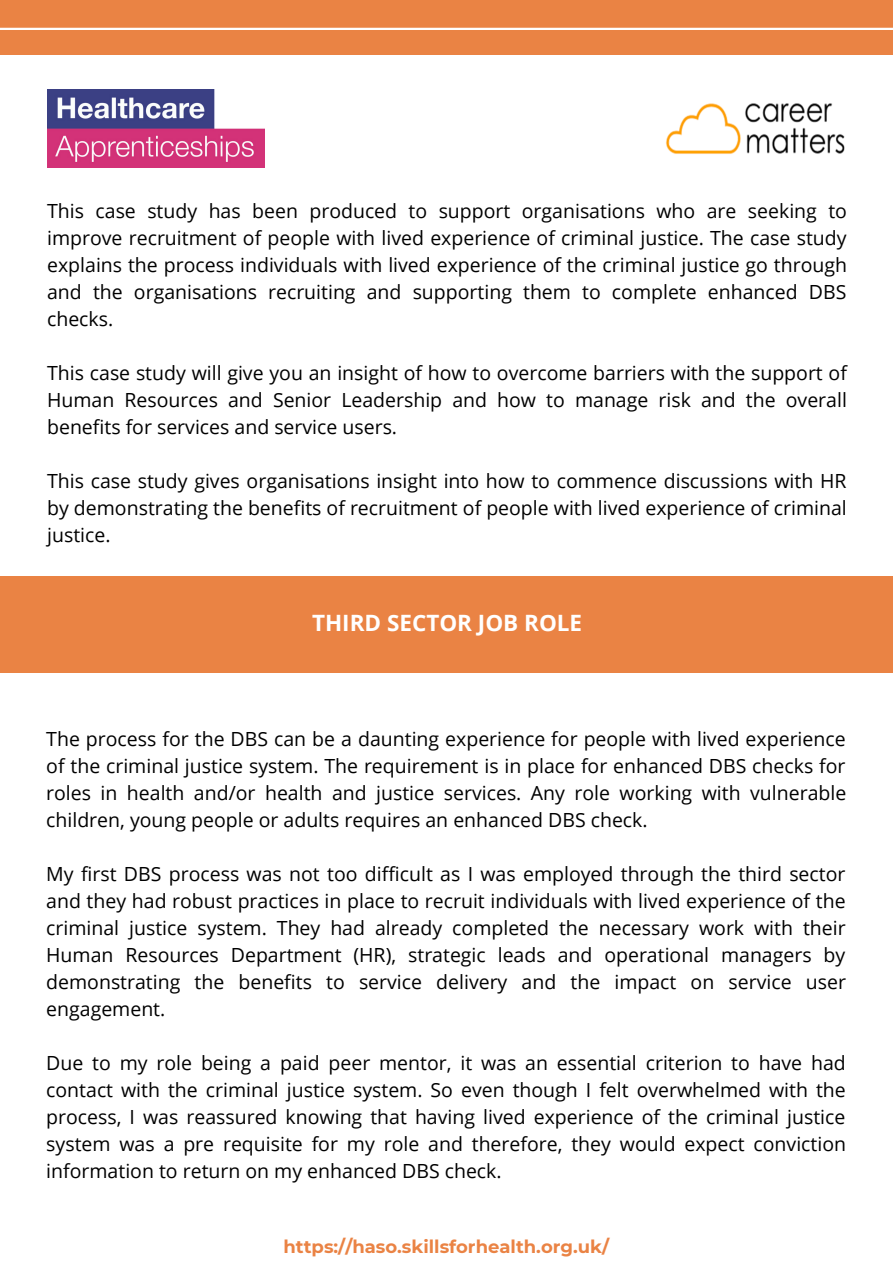
<style>
.page{position:relative;width:893px;height:1264px;background:#fff}
.page>*{position:absolute;margin:0;border:0;box-sizing:border-box;transform-origin:0 0}
.t1{font:700 22.5px "Open Sans";color:#fff}
.t2{font:19.5px/27px "Open Sans";color:#000;text-align:justify}
.t3{font:700 18px "Montserrat";color:#ea8344}
</style>
<div class="page">
<div style="left:0;top:576px;width:892px;height:96px;background:#ea8344"></div>
<img style="left:47px;top:89px;width:217px;height:79px">
<div style="left:0;top:0;width:892px;height:55px;background:#ea8344"></div>
<img style="left:666px;top:103px;width:179px;height:51px">
<hr style="left:0;top:28px;width:892px;height:2px;background:#fff">
<p class="t2" style="left:47px;top:197px;width:801px">This case study has been produced to support organisations who are seeking to improve recruitment of people with lived experience of criminal justice. The case study explains the process individuals with lived experience of the criminal justice go through and the organisations recruiting and supporting them to complete enhanced DBS checks.</p>
<p class="t2" style="left:47px;top:359px;width:801px">This case study will give you an insight of how to overcome barriers with the support of Human Resources and Senior Leadership and how to manage risk and the overall benefits for services and service users.</p>
<p class="t2" style="left:47px;top:467px;width:801px">This case study gives organisations insight into how to commence discussions with HR by demonstrating the benefits of recruitment of people with lived experience of criminal justice.</p>
<p class="t1" style="left:312px;top:607px;width:271px">THIRD SECTOR JOB ROLE</p>
<p class="t2" style="left:46px;top:725px;width:801px">The process for the DBS can be a daunting experience for people with lived experience of the criminal justice system. The requirement is in place for enhanced DBS checks for roles in health and/or health and justice services. Any role working with vulnerable children, young people or adults requires an enhanced DBS check.</p>
<p class="t2" style="left:46px;top:860px;width:801px">My first DBS process was not too difficult as I was employed through the third sector and they had robust practices in place to recruit individuals with lived experience of the criminal justice system. They had already completed the necessary work with their Human Resources Department (HR), strategic leads and operational managers by demonstrating the benefits to service delivery and the impact on service user engagement.</p>
<p class="t2" style="left:46px;top:1048px;width:801px">Due to my role being a paid peer mentor, it was an essential criterion to have had contact with the criminal justice system. So even though I felt overwhelmed with the process, I was reassured knowing that having lived experience of the criminal justice system was a pre requisite for my role and therefore, they would expect conviction information to return on my enhanced DBS check.</p>
<p class="t3" style="left:283px;top:1235px;width:327px">https://haso.skillsforhealth.org.uk/</p>
</div>
